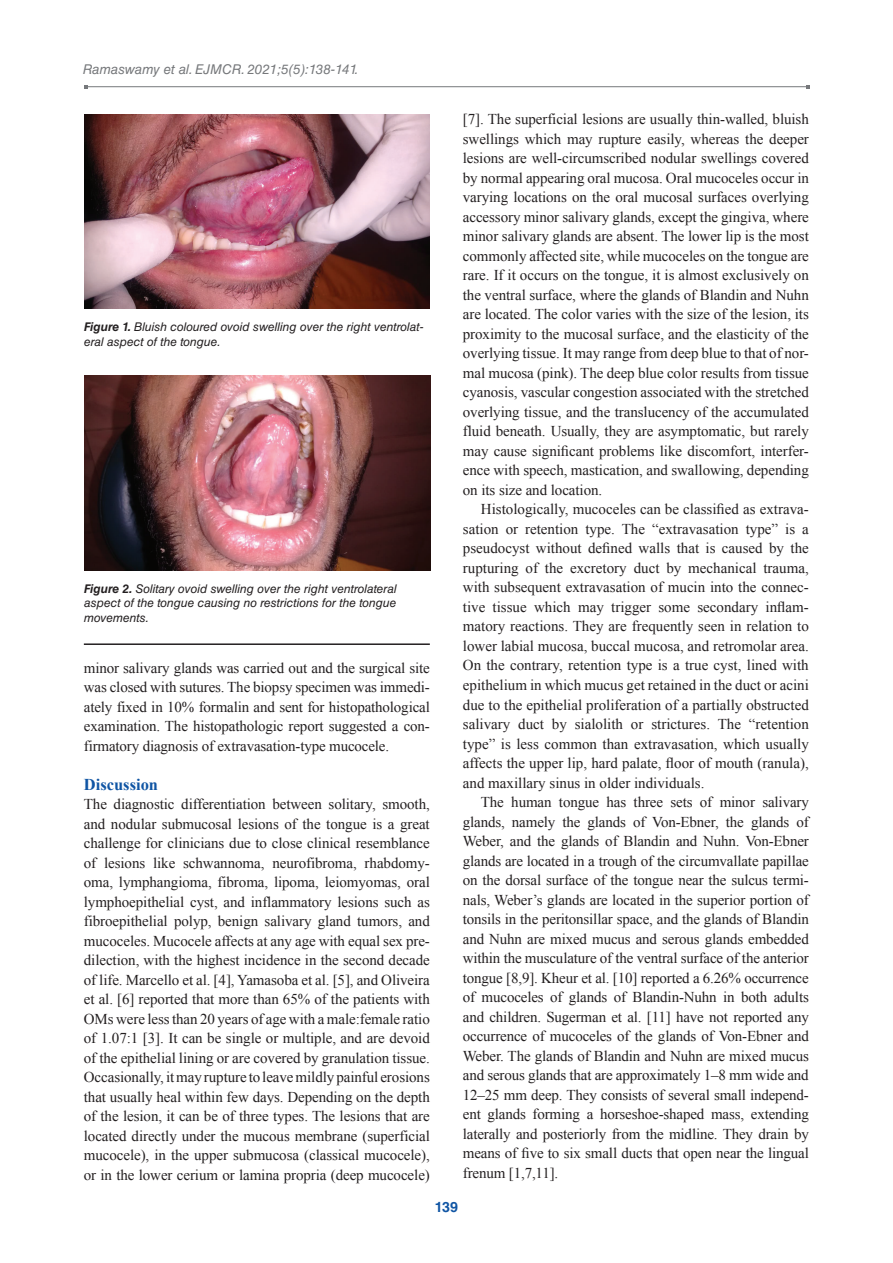
<style>
.page{position:relative;width:893px;height:1263px;background:#fff}
.page>*{position:absolute;margin:0;border:0;box-sizing:border-box;transform-origin:0 0}
.t1{font:700 16.5px "Times New Roman";color:#1055a4}
.t2{font:15px/19.5px "Times New Roman";letter-spacing:-.005em;color:#231f20;text-align:justify}
.t3{font:700 14.25px "Helvetica LT Std";color:#1055a4}
.t4{font:italic 13.5px "Helvetica LT Std";color:#76787b}
.t5{font:italic 12px/14.4px "Helvetica LT Std";color:#231f20;text-align:justify}
.s1{font-weight:700}
</style>
<div class="page">
<hr style="left:86px;top:86px;width:721px;height:1px;background:#76787b">
<img style="left:84px;top:376px;width:346px;height:194px">
<hr style="left:84px;top:643px;width:346px;height:2px;background:#231f20">
<img style="left:84px;top:114px;width:346px;height:195px">
<p class="t4" style="left:83px;top:61px;width:277px">Ramaswamy et al. EJMCR. 2021;5(5):138-141.</p>
<p class="t5" style="left:84px;top:320px;width:341px"><span class="s1">Figure 1.</span> Bluish coloured ovoid swelling over the right ventrolat&shy;eral aspect of the tongue.</p>
<p class="t5" style="left:84px;top:582px;width:314px"><span class="s1">Figure 2.</span> Solitary ovoid swelling over the right ventrolateral aspect of the tongue causing no restrictions for the tongue movements.</p>
<p class="t2" style="left:84px;top:658px;width:348px">minor salivary glands was carried out and the surgical site was closed with sutures. The biopsy specimen was immedi&shy;ately fixed in 10% formalin and sent for histopathological examination. The histopathologic report suggested a con&shy;firmatory diagnosis of extravasation-type mucocele.</p>
<p class="t1" style="left:84px;top:773px;width:76px">Discussion</p>
<p class="t2" style="left:84px;top:794px;width:348px">The diagnostic differentiation between solitary, smooth, and nodular submucosal lesions of the tongue is a great challenge for clinicians due to close clinical resemblance of lesions like schwannoma, neurofibroma, rhabdomy&shy;oma, lymphangioma, fibroma, lipoma, leiomyomas, oral lymphoepithelial cyst, and inflammatory lesions such as fibroepithelial polyp, benign salivary gland tumors, and mucoceles. Mucocele affects at any age with equal sex pre&shy;dilection, with the highest incidence in the second decade of life. Marcello et al. [4], Yamasoba et al. [5], and Oliveira et al. [6] reported that more than 65% of the patients with OMs were less than 20 years of age with a male:female ratio of 1.07:1 [3]. It can be single or multiple, and are devoid of the epithelial lining or are covered by granulation tissue.<br>Occasionally, it may rupture to leave mildly painful erosions that usually heal within few days. Depending on the depth of the lesion, it can be of three types. The lesions that are located directly under the mucous membrane (superficial mucocele), in the upper submucosa (classical mucocele), or in the lower cerium or lamina propria (deep mucocele)</p>
<p class="t2" style="left:463px;top:109px;width:348px">[7]. The superficial lesions are usually thin-walled, bluish swellings which may rupture easily, whereas the deeper lesions are well-circumscribed nodular swellings covered by normal appearing oral mucosa. Oral mucoceles occur in varying locations on the oral mucosal surfaces overlying accessory minor salivary glands, except the gingiva, where minor salivary glands are absent. The lower lip is the most commonly affected site, while mucoceles on the tongue are rare. If it occurs on the tongue, it is almost exclusively on the ventral surface, where the glands of Blandin and Nuhn are located. The color varies with the size of the lesion, its proximity to the mucosal surface, and the elasticity of the overlying tissue. It may range from deep blue to that of nor&shy;mal mucosa (pink). The deep blue color results from tissue cyanosis, vascular congestion associated with the stretched overlying tissue, and the translucency of the accumulated fluid beneath. Usually, they are asymptomatic, but rarely may cause significant problems like discomfort, interfer&shy;ence with speech, mastication, and swallowing, depending on its size and location.</p>
<p class="t2" style="left:463px;top:499px;width:347px;text-indent:18px">Histologically, mucoceles can be classified as extrava&shy;sation or retention type. The “extravasation type” is a pseudocyst without defined walls that is caused by the rupturing of the excretory duct by mechanical trauma, with subsequent extravasation of mucin into the connec&shy;tive tissue which may trigger some secondary inflam&shy;matory reactions. They are frequently seen in relation to lower labial mucosa, buccal mucosa, and retromolar area.<br>On the contrary, retention type is a true cyst, lined with epithelium in which mucus get retained in the duct or acini due to the epithelial proliferation of a partially obstructed salivary duct by sialolith or strictures. The “retention type” is less common than extravasation, which usually affects the upper lip, hard palate, floor of mouth (ranula), and maxillary sinus in older individuals.</p>
<p class="t2" style="left:463px;top:792px;width:348px;text-indent:18px">The human tongue has three sets of minor salivary glands, namely the glands of Von‑Ebner, the glands of Weber, and the glands of Blandin and Nuhn. Von-Ebner glands are located in a trough of the circumvallate papillae on the dorsal surface of the tongue near the sulcus termi&shy;nals, Weber’s glands are located in the superior portion of tonsils in the peritonsillar space, and the glands of Blandin and Nuhn are mixed mucus and serous glands embedded within the musculature of the ventral surface of the anterior tongue [8,9]. Kheur et al. [10] reported a 6.26% occurrence of mucoceles of glands of Blandin-Nuhn in both adults and children. Sugerman et al. [11] have not reported any occurrence of mucoceles of the glands of Von-Ebner and Weber. The glands of Blandin and Nuhn are mixed mucus and serous glands that are approximately 1–8 mm wide and 12–25 mm deep. They consists of several small independ&shy;ent glands forming a horseshoe-shaped mass, extending laterally and posteriorly from the midline. They drain by means of five to six small ducts that open near the lingual frenum [1,7,11].</p>
<p class="t3" style="left:435px;top:1198px;width:25px">139</p>
</div>
